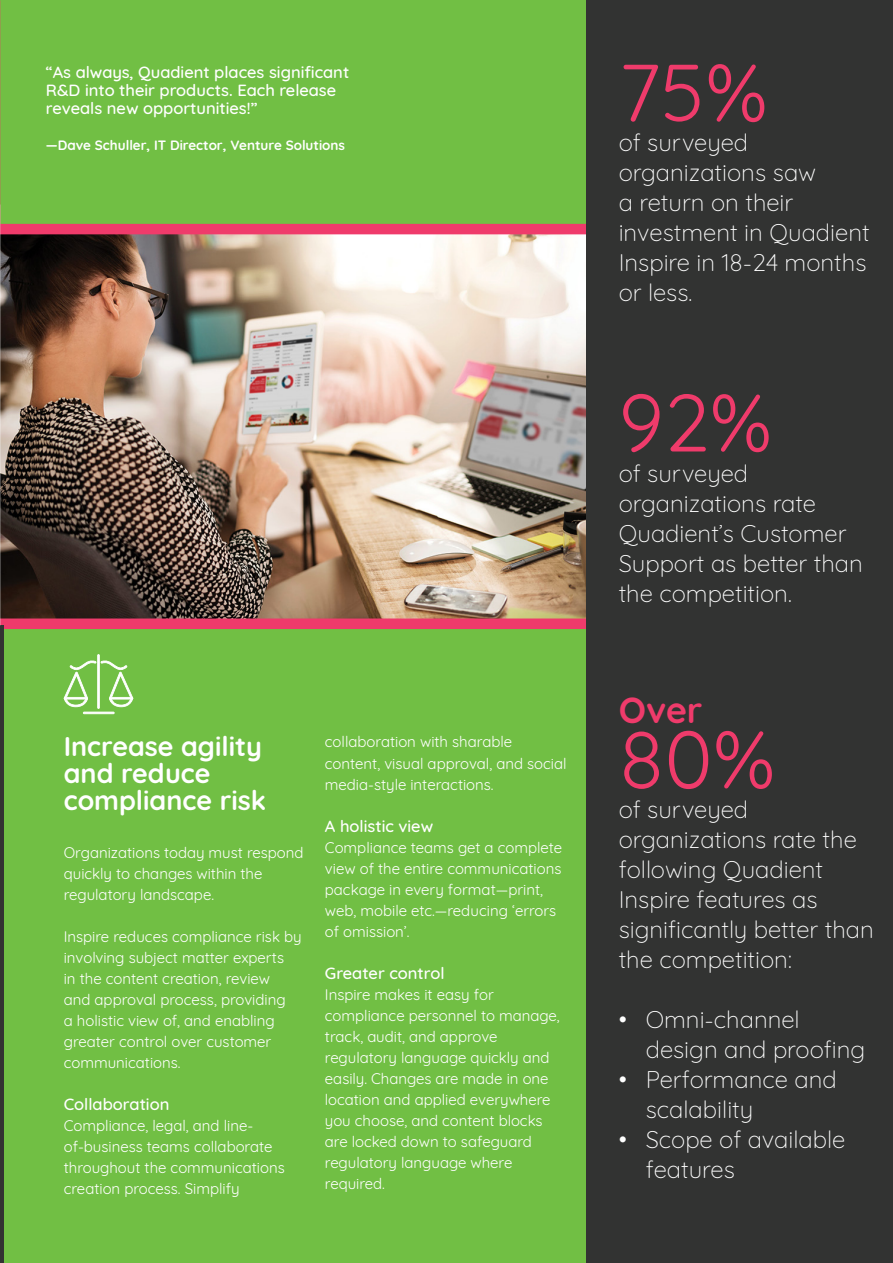
<style>
.page{position:relative;width:893px;height:1263px;background:#fff}
.page>*{position:absolute;margin:0;border:0;box-sizing:border-box;transform-origin:0 0}
.digits{font:81px "Quicksand";color:#ef3b6b}
.text{font:81px "Quicksand";color:#ef3b6b}
.text-2{font:700 36px "Quicksand";color:#ef3b6b}
.Subtitle-main{font:700 27px/27px "Quicksand";color:#fff}
.side-text-1{font:300 24px/30px "Quicksand";color:#fff}
.text-3{font:300 24px/30px "Quicksand";color:#fff}
.qoute{font:500 16.5px/18px "Quicksand";color:#fff}
.subtitle{font:500 16.5px "Quicksand";color:#fff}
.text-4{font:15px/21px "Quicksand";color:#fff}
.t1{font:700 13.5px "Quicksand";color:#fff}
</style>
<div class="page">
<div style="left:0;top:0;width:586px;height:1263px;background:#71bf44"></div>
<img style="left:0;top:224px;width:587px;height:405px">
<hr style="left:0;top:626px;width:3px;height:637px;background:#323332">
<div style="left:587px;top:0;width:306px;height:1263px;background:#323332"></div>
<hr style="left:83px;top:712px;width:32px;height:2px;background:#fff">
<hr style="left:97px;top:654px;width:3px;height:55px;background:#fff">
<svg style="left:64px;top:659px;width:69px;height:48px"></svg>
<p class="qoute" style="left:46px;top:62px;width:305px">“As always, Quadient places significant<br>R&amp;D into their products. Each release reveals new opportunities!”</p>
<p class="t1" style="left:46px;top:134px;width:301px">—Dave Schuller, IT Director, Venture Solutions</p>
<p class="Subtitle-main" style="left:64px;top:730px;width:204px">Increase agility and reduce compliance risk</p>
<p class="text-4" style="left:64px;top:840px;width:241px">Organizations today must respond quickly to changes within the regulatory landscape.</p>
<p class="text-4" style="left:64px;top:924px;width:239px">Inspire reduces compliance risk by involving subject matter experts<br>in the content creation, review<br>and approval process, providing<br>a holistic view of, and enabling greater control over customer communications.</p>
<p class="subtitle" style="left:64px;top:1090px;width:107px">Collaboration</p>
<p class="text-4" style="left:64px;top:1113px;width:222px">Compliance, legal, and line&shy;of-business teams collaborate throughout the communications creation process. Simplify</p>
<p class="text-4" style="left:325px;top:730px;width:243px">collaboration with sharable content, visual approval, and social media-style interactions.</p>
<p class="subtitle" style="left:325px;top:812px;width:110px">A holistic view</p>
<p class="text-4" style="left:325px;top:835px;width:239px">Compliance teams get a complete view of the entire communications package in every format—print, web, mobile etc.—reducing ‘errors of omission’.</p>
<p class="subtitle" style="left:325px;top:959px;width:121px">Greater control</p>
<p class="text-4" style="left:325px;top:982px;width:236px">Inspire makes it easy for compliance personnel to manage, track, audit, and approve regulatory language quickly and easily. Changes are made in one location and applied everywhere you choose, and content blocks are locked down to safeguard regulatory language where required.</p>
<p class="digits" style="left:619px;top:30px;width:151px">75%</p>
<p class="text-3" style="left:619px;top:125px;width:252px">of surveyed organizations saw<br>a return on their investment in Quadient<br>Inspire in 18-24 months or less.</p>
<p class="digits" style="left:619px;top:360px;width:155px">92%</p>
<p class="side-text-1" style="left:619px;top:455px;width:246px">of surveyed organizations rate<br>Quadient’s Customer<br>Support as better than the competition.</p>
<p class="text-2" style="left:619px;top:680px;width:85px">Over</p>
<p class="text" style="left:619px;top:696px;width:158px">80%</p>
<p class="side-text-1" style="left:619px;top:792px;width:257px">of surveyed organizations rate the following Quadient<br>Inspire features as significantly better than the competition:</p>
<p class="side-text-1" style="left:646px;top:1002px;width:221px;text-indent:-27px">• Omni-channel design and proofing</p>
<p class="side-text-1" style="left:646px;top:1062px;width:192px;text-indent:-27px">• Performance and scalability</p>
<p class="side-text-1" style="left:646px;top:1122px;width:201px;text-indent:-27px">• Scope of available features</p>
</div>
